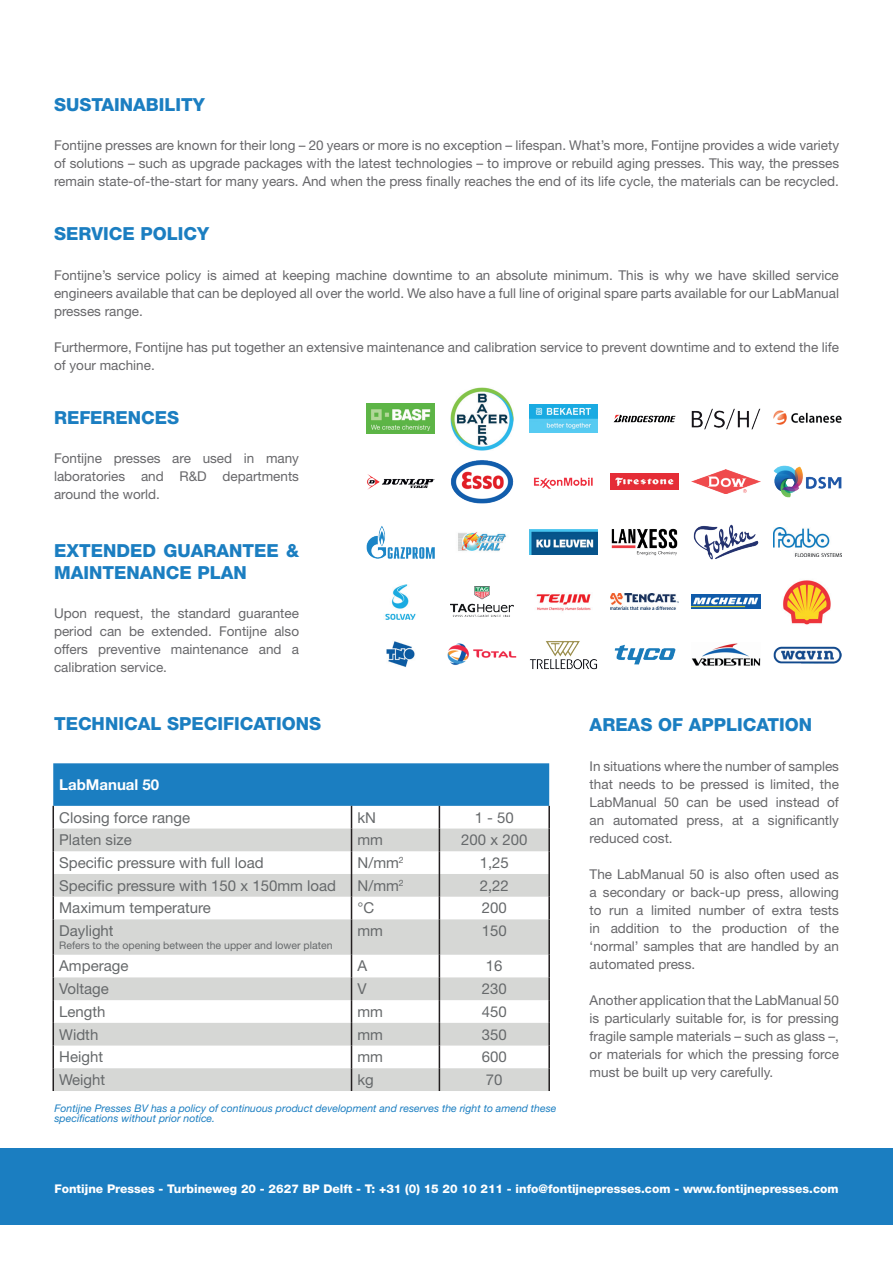
<style>
.page{position:relative;width:893px;height:1263px;background:#fff}
.page>*{position:absolute;margin:0;border:0;box-sizing:border-box;transform-origin:0 0}
.t1{font:800 18px/21.6px "Helvetica Neue LT Std";color:#1b7ec1}
.t2{font:15px "Helvetica Neue LT Std";color:#66696b}
.t3{font:700 15px "Helvetica Neue LT Std";color:#fff}
.t4{font:13.5px/18px "Helvetica Neue LT Std";color:#67676a;text-align:justify}
.t5{font:800 12px "Helvetica Neue LT Std";color:#fff}
.t6{font:italic 10.5px/10.5px "Helvetica Neue LT Std";color:#1b7ec1}
.t7{font:10.5px "Helvetica Neue LT Std";color:#66696b}
</style>
<div class="page">
<div style="left:0;top:1148px;width:893px;height:77px;background:#1b7ec1"></div>
<img style="left:366px;top:404px;width:69px;height:29px">
<img style="left:367px;top:474px;width:68px;height:15px">
<img style="left:366px;top:526px;width:69px;height:32px">
<img style="left:385px;top:584px;width:31px;height:35px">
<img style="left:386px;top:641px;width:29px;height:26px">
<img style="left:450px;top:387px;width:63px;height:63px">
<img style="left:451px;top:460px;width:62px;height:44px">
<img style="left:458px;top:532px;width:48px;height:19px">
<img style="left:450px;top:587px;width:63px;height:30px">
<img style="left:448px;top:643px;width:68px;height:22px">
<img style="left:529px;top:404px;width:68px;height:29px">
<img style="left:533px;top:477px;width:60px;height:12px">
<img style="left:529px;top:530px;width:68px;height:24px">
<img style="left:536px;top:594px;width:55px;height:17px">
<img style="left:530px;top:641px;width:67px;height:28px">
<img style="left:613px;top:414px;width:63px;height:9px">
<img style="left:610px;top:473px;width:69px;height:17px">
<img style="left:611px;top:528px;width:67px;height:28px">
<img style="left:610px;top:594px;width:69px;height:16px">
<img style="left:614px;top:644px;width:62px;height:21px">
<img style="left:773px;top:465px;width:69px;height:33px">
<img style="left:773px;top:527px;width:69px;height:29px">
<img style="left:783px;top:580px;width:48px;height:45px">
<img style="left:773px;top:646px;width:69px;height:17px">
<img style="left:773px;top:410px;width:69px;height:14px">
<img style="left:692px;top:470px;width:68px;height:23px">
<img style="left:693px;top:524px;width:66px;height:36px">
<img style="left:692px;top:595px;width:68px;height:14px">
<img style="left:692px;top:643px;width:68px;height:23px">
<img style="left:692px;top:408px;width:68px;height:21px">
<svg style="left:54px;top:919px;width:494px;height:36px;background:#d6d7d5"></svg>
<hr style="left:548px;top:806px;width:2px;height:22px;background:#231f20">
<hr style="left:548px;top:828px;width:2px;height:23px;background:#231f20">
<hr style="left:548px;top:851px;width:2px;height:23px;background:#231f20">
<hr style="left:548px;top:874px;width:2px;height:23px;background:#231f20">
<svg style="left:53px;top:763px;width:496px;height:156px"></svg>
<hr style="left:548px;top:897px;width:2px;height:22px;background:#231f20">
<hr style="left:53px;top:919px;width:1px;height:36px;background:#231f20">
<hr style="left:351px;top:919px;width:1px;height:36px;background:#231f20">
<hr style="left:439px;top:919px;width:1px;height:36px;background:#231f20">
<hr style="left:548px;top:919px;width:2px;height:36px;background:#231f20">
<hr style="left:548px;top:955px;width:2px;height:22px;background:#231f20">
<hr style="left:548px;top:977px;width:2px;height:23px;background:#231f20">
<hr style="left:548px;top:1000px;width:2px;height:23px;background:#231f20">
<hr style="left:548px;top:1023px;width:2px;height:22px;background:#231f20">
<hr style="left:548px;top:1045px;width:2px;height:23px;background:#231f20">
<svg style="left:53px;top:955px;width:496px;height:136px"></svg>
<hr style="left:548px;top:1068px;width:2px;height:23px;background:#231f20">
<h1 class="t1" style="left:54px;top:93px;width:152px">SUSTAINABILITY</h1>
<p class="t4" style="left:54px;top:136px;width:787px">Fontijne presses are known for their long – 20 years or more is no exception – lifespan. What’s more, Fontijne provides a wide variety of solutions – such as upgrade packages with the latest technologies – to improve or rebuild aging presses. This way, the presses remain state-of-the-start for many years. And when the press finally reaches the end of its life cycle, the materials can be recycled.</p>
<h1 class="t1" style="left:54px;top:223px;width:157px">SERVICE POLICY</h1>
<p class="t4" style="left:54px;top:266px;width:786px">Fontijne’s service policy is aimed at keeping machine downtime to an absolute minimum. This is why we have skilled service engineers available that can be deployed all over the world. We also have a full line of original spare parts available for our LabManual presses range.</p>
<p class="t4" style="left:54px;top:338px;width:786px">Furthermore, Fontijne has put together an extensive maintenance and calibration service to prevent downtime and to extend the life of your machine.</p>
<h1 class="t1" style="left:54px;top:407px;width:127px">REFERENCES</h1>
<p class="t4" style="left:54px;top:449px;width:247px">Fontijne presses are used in many laboratories and R&amp;D departments around the world.</p>
<h1 class="t1" style="left:54px;top:540px;width:247px">EXTENDED GUARANTEE &amp;<br>MAINTENANCE PLAN</h1>
<p class="t4" style="left:54px;top:604px;width:247px">Upon request, the standard guarantee period can be extended. Fontijne also offers preventive maintenance and a calibration service.</p>
<h1 class="t1" style="left:54px;top:713px;width:269px">TECHNICAL SPECIFICATIONS</h1>
<p class="t3" style="left:59px;top:775px;width:102px">LabManual 50</p>
<p class="t2" style="left:59px;top:808px;width:132px">Closing force range</p>
<p class="t2" style="left:357px;top:808px;width:20px">kN</p>
<p class="t2" style="left:475px;top:808px;width:41px">1 - 50</p>
<p class="t2" style="left:59px;top:831px;width:74px">Platen size</p>
<p class="t2" style="left:357px;top:831px;width:27px">mm</p>
<p class="t2" style="left:461px;top:831px;width:68px">200 x 200</p>
<p class="t2" style="left:59px;top:854px;width:206px">Specific pressure with full load</p>
<p class="t2" style="left:357px;top:854px;width:48px">N/mm<sup>2</sup></p>
<p class="t2" style="left:480px;top:854px;width:31px">1,25</p>
<p class="t2" style="left:59px;top:876px;width:278px">Specific pressure with 150 x 150mm load</p>
<p class="t2" style="left:357px;top:876px;width:48px">N/mm<sup>2</sup></p>
<p class="t2" style="left:480px;top:876px;width:31px">2,22</p>
<p class="t2" style="left:59px;top:899px;width:153px">Maximum temperature</p>
<p class="t2" style="left:357px;top:899px;width:18px">°C</p>
<p class="t2" style="left:482px;top:899px;width:27px">200</p>
<p class="t2" style="left:59px;top:922px;width:56px">Daylight</p>
<p class="t7" style="left:59px;top:939px;width:275px">Refers to the opening between the upper and lower platen</p>
<p class="t2" style="left:357px;top:922px;width:27px">mm</p>
<p class="t2" style="left:482px;top:922px;width:27px">150</p>
<p class="t2" style="left:59px;top:957px;width:71px">Amperage</p>
<p class="t2" style="left:357px;top:957px;width:11px">A</p>
<p class="t2" style="left:486px;top:957px;width:18px">16</p>
<p class="t2" style="left:59px;top:980px;width:51px">Voltage</p>
<p class="t2" style="left:357px;top:980px;width:11px">V</p>
<p class="t2" style="left:482px;top:980px;width:27px">230</p>
<p class="t2" style="left:59px;top:1002px;width:48px">Length</p>
<p class="t2" style="left:357px;top:1002px;width:27px">mm</p>
<p class="t2" style="left:482px;top:1002px;width:27px">450</p>
<p class="t2" style="left:59px;top:1025px;width:41px">Width</p>
<p class="t2" style="left:357px;top:1025px;width:27px">mm</p>
<p class="t2" style="left:482px;top:1025px;width:27px">350</p>
<p class="t2" style="left:59px;top:1048px;width:45px">Height</p>
<p class="t2" style="left:357px;top:1048px;width:27px">mm</p>
<p class="t2" style="left:482px;top:1048px;width:27px">600</p>
<p class="t2" style="left:59px;top:1071px;width:48px">Weight</p>
<p class="t2" style="left:357px;top:1071px;width:18px">kg</p>
<p class="t2" style="left:486px;top:1071px;width:18px">70</p>
<p class="t6" style="left:55px;top:1102px;width:503px">Fontijne Presses BV has a policy of continuous product development and reserves the right to amend these specifications without prior notice.</p>
<h1 class="t1" style="left:590px;top:714px;width:224px">AREAS OF APPLICATION</h1>
<p class="t4" style="left:590px;top:756px;width:251px">In situations where the number of samples that needs to be pressed is limited, the LabManual 50 can be used instead of an automated press, at a significantly reduced cost.</p>
<p class="t4" style="left:590px;top:864px;width:251px">The LabManual 50 is also often used as a secondary or back-up press, allowing to run a limited number of extra tests in addition to the production of the ‘normal’ samples that are handled by an automated press.</p>
<p class="t4" style="left:590px;top:990px;width:251px">Another application that the LabManual 50 is particularly suitable for, is for pressing fragile sample materials – such as glass –, or materials for which the pressing force must be built up very carefully.</p>
<p class="t5" style="left:54px;top:1181px;width:786px">Fontijne Presses - Turbineweg 20 - 2627 BP Delft - T: +31 (0) 15 20 10 211 - info@fontijnepresses.com - www.fontijnepresses.com</p>
</div>
